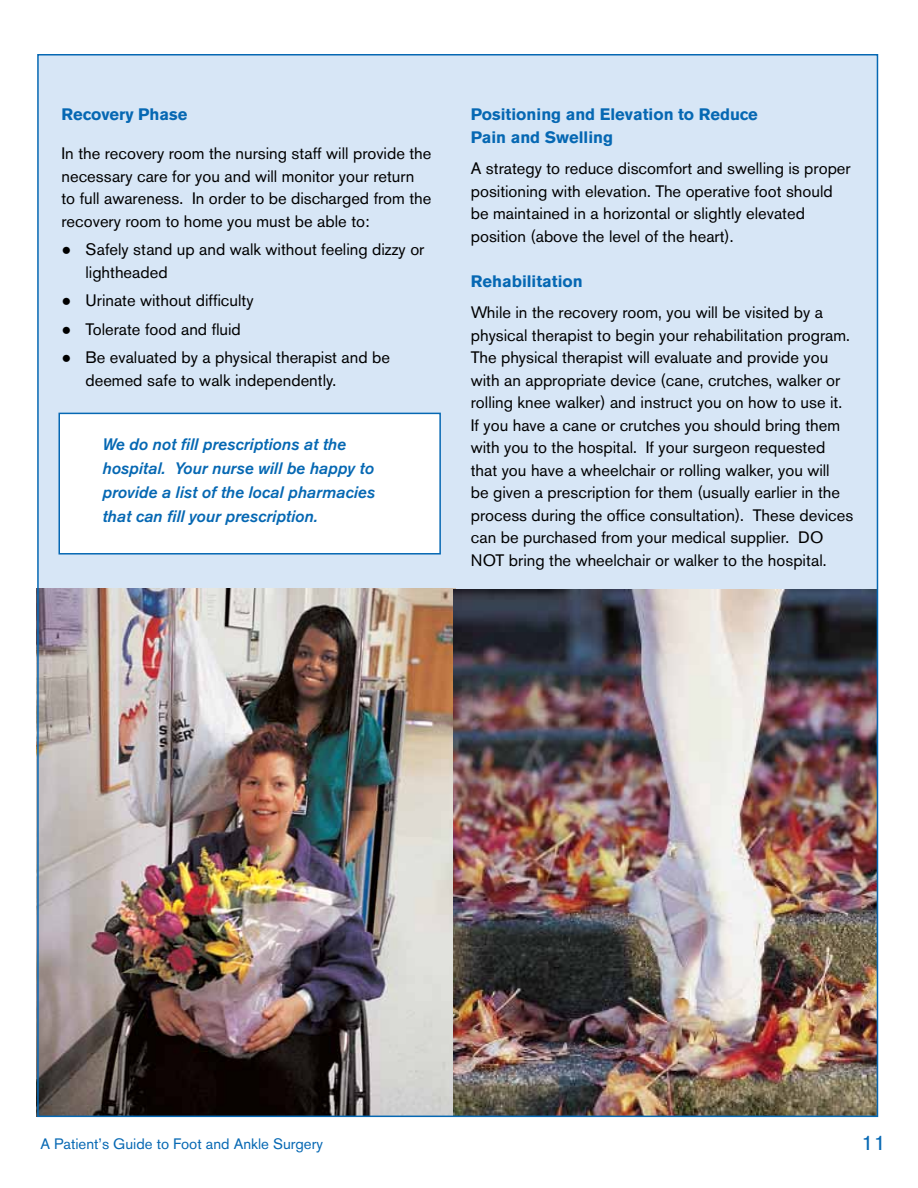
<style>
.page{position:relative;width:918px;height:1188px;background:#fff}
.page>*{position:absolute;margin:0;border:0;box-sizing:border-box;transform-origin:0 0}
.t1{font:21px "Akzidenz Grotesk BE";color:#0668b3}
.t2{font:16.5px/22.5px "Akzidenz Grotesk BE";color:#000}
.t3{font:italic 500 16.5px/24px "Akzidenz Grotesk BE";color:#0668b3}
.t4{font:700 16.5px/22.5px "Akzidenz Grotesk BE";color:#0668b3}
.t5{font:15px "Akzidenz Grotesk BE";color:#0668b3}
.s1{font-family:"Arial"}
</style>
<div class="page">
<div style="left:39px;top:55px;width:839px;height:1061px;background:#d7e6f6"></div>
<div style="left:58px;top:413px;width:383px;height:142px;background:#fff;border:2px solid #0668b3"></div>
<img style="left:40px;top:589px;width:835px;height:525px">
<p class="t4" style="left:62px;top:104px;width:127px">Recovery Phase</p>
<p class="t2" style="left:62px;top:142px;width:371px">In the recovery room the nursing staff will provide the necessary care for you and will monitor your return to full awareness. In order to be discharged from the recovery room to home you must be able to:</p>
<p class="t2" style="left:86px;top:238px;width:340px;text-indent:-24px"><span class="s1">●</span> Safely stand up and walk without feeling dizzy or lightheaded</p>
<p class="t2" style="left:62px;top:289px;width:194px"><span class="s1">●</span> Urinate without difficulty</p>
<p class="t2" style="left:62px;top:318px;width:181px"><span class="s1">●</span> Tolerate food and fluid</p>
<p class="t2" style="left:86px;top:346px;width:306px;text-indent:-24px"><span class="s1">●</span> Be evaluated by a physical therapist and be deemed safe to walk independently.</p>
<p class="t3" style="left:102px;top:433px;width:274px">We do not fill prescriptions at the hospital. Your nurse will be happy to provide a list of the local pharmacies that can fill your prescription.</p>
<p class="t4" style="left:471px;top:104px;width:289px">Positioning and Elevation to Reduce<br>Pain and Swelling</p>
<p class="t2" style="left:471px;top:157px;width:381px">A strategy to reduce discomfort and swelling is proper positioning with elevation. The operative foot should be maintained in a horizontal or slightly elevated position (above the level of the heart).</p>
<p class="t4" style="left:471px;top:270px;width:114px">Rehabilitation</p>
<p class="t2" style="left:471px;top:301px;width:384px">While in the recovery room, you will be visited by a physical therapist to begin your rehabilitation program.<br>The physical therapist will evaluate and provide you with an appropriate device (cane, crutches, walker or rolling knee walker) and instruct you on how to use it.<br>If you have a cane or crutches you should bring them with you to the hospital. If your surgeon requested that you have a wheelchair or rolling walker, you will<br>be given a prescription for them (usually earlier in the process during the office consultation). These devices can be purchased from your medical supplier. DO NOT bring the wheelchair or walker to the hospital.</p>
<p class="t5" style="left:40px;top:1135px;width:284px">A Patient’s Guide to Foot and Ankle Surgery</p>
<p class="t1" style="left:862px;top:1130px;width:26px">11</p>
</div>
